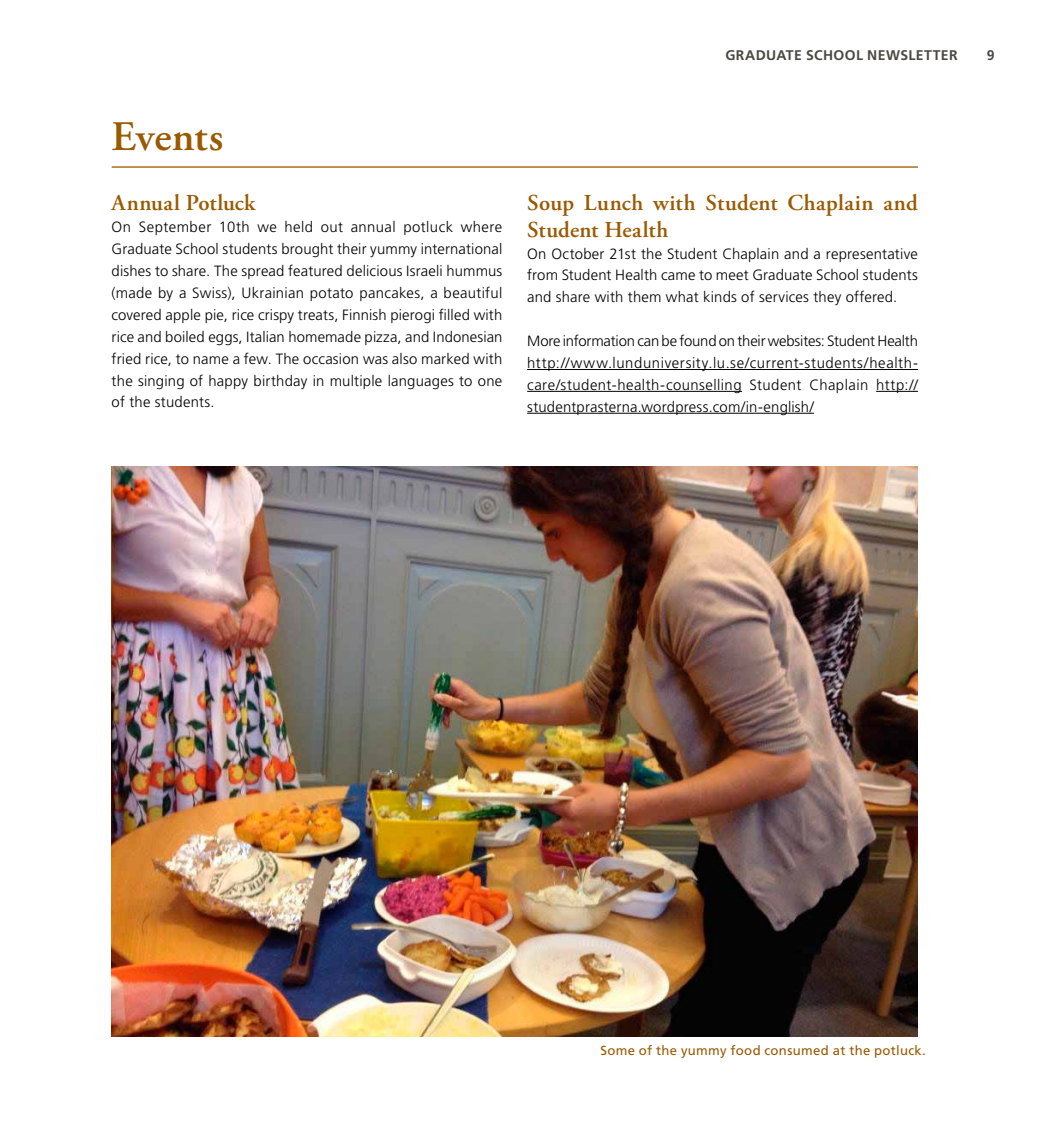
<style>
.page{position:relative;width:1042px;height:1141px;background:#fff}
.page>*{position:absolute;margin:0;border:0;box-sizing:border-box;transform-origin:0 0}
.t1{font:600 42px "Adobe Garamond Pro";letter-spacing:.01em;color:#9a5a02}
.t2{font:600 22.75px/26.2px "Adobe Garamond Pro";letter-spacing:.015em;color:#9a5a02}
.t3{font:300 14.88px/21.9px "Frutiger LT Std";letter-spacing:.015em;color:#000;text-align:justify}
.t4{font:700 14px "Frutiger LT Std";letter-spacing:.025em;color:#4a4941}
.t5{font:13.12px "Frutiger LT Std";letter-spacing:.025em;color:#9a5a02}
</style>
<div class="page">
<hr style="left:112px;top:166px;width:806px;height:2px;background:#9a5a02">
<hr style="left:527px;top:369px;width:391px;height:1px;background:#000">
<hr style="left:527px;top:391px;width:215px;height:1px;background:#000">
<hr style="left:876px;top:391px;width:42px;height:1px;background:#000">
<hr style="left:527px;top:413px;width:287px;height:1px;background:#000">
<img style="left:112px;top:467px;width:806px;height:570px">
<h1 class="t1" style="left:112px;top:112px;width:113px">Events</h1>
<h2 class="t2" style="left:112px;top:190px;width:145px">Annual Potluck</h2>
<p class="t3" style="left:112px;top:217px;width:392px">On September 10th we held out annual potluck where Graduate School students brought their yummy international dishes to share. The spread featured delicious Israeli hummus (made by a Swiss), Ukrainian potato pancakes, a beautiful covered apple pie, rice crispy treats, Finnish pierogi filled with rice and boiled eggs, Italian homemade pizza, and Indonesian fried rice, to name a few. The occasion was also marked with the singing of happy birthday in multiple languages to one of the students.</p>
<p class="t4" style="left:725px;top:47px;width:234px">GRADUATE SCHOOL NEWSLETTER</p>
<p class="t4" style="left:987px;top:47px;width:9px">9</p>
<h2 class="t2" style="left:527px;top:190px;width:392px">Soup Lunch with Student Chaplain and<br>Student Health</h2>
<p class="t3" style="left:527px;top:243px;width:392px">On October 21st the Student Chaplain and a representative from Student Health came to meet Graduate School students and share with them what kinds of services they offered.</p>
<p class="t3" style="left:527px;top:330px;width:392px">More information can be found on their websites: Student Health http://www.lunduniversity.lu.se/current-students/health&shy;care/student-health-counselling Student Chaplain http:// studentprasterna.wordpress.com/in-english/</p>
<p class="t5" style="left:600px;top:1043px;width:327px">Some of the yummy food consumed at the potluck.</p>
</div>
